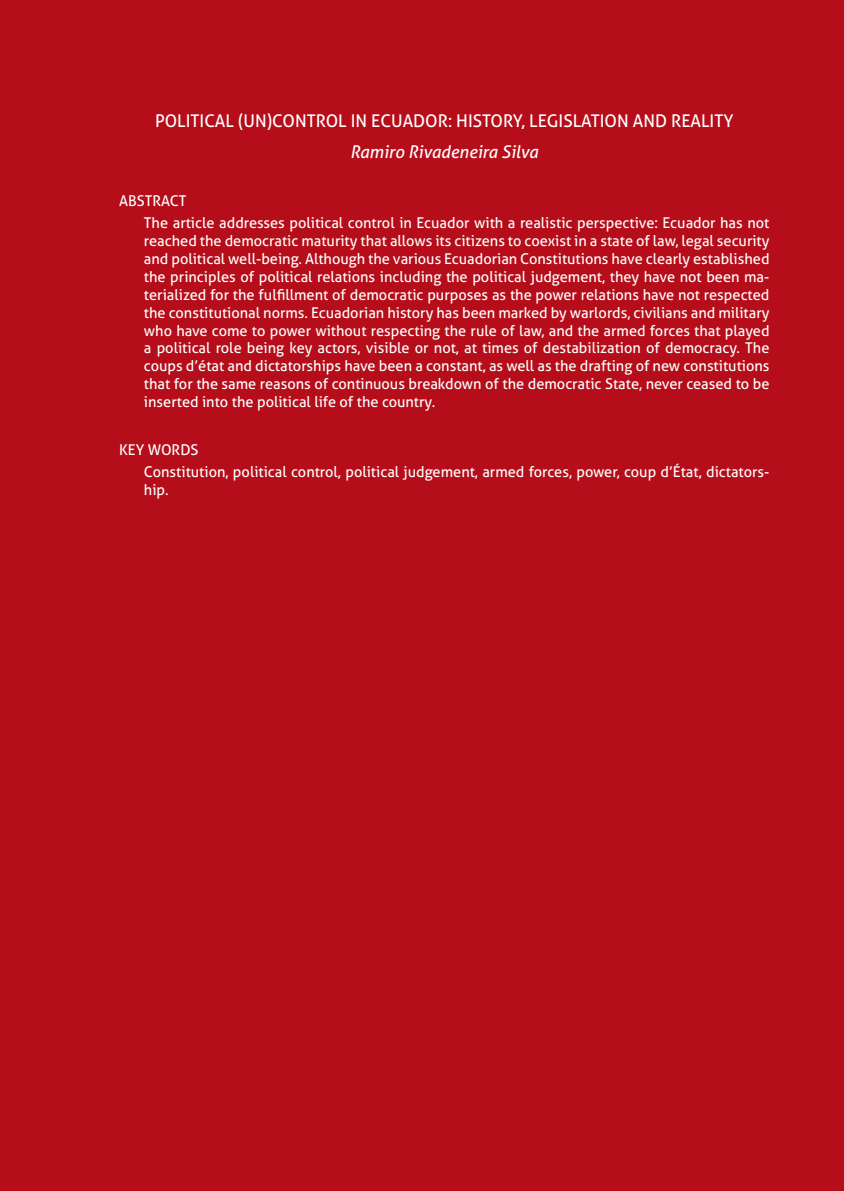
<style>
.page{position:relative;width:844px;height:1191px;background:#fff}
.page>*{position:absolute;margin:0;border:0;box-sizing:border-box;transform-origin:0 0}
.Resumen_título_inglé{font:17.5px "Aller";color:#fff}
.Resumen_autor{font:italic 17.5px "Aller";color:#fff}
.Resumen_texto{font:14.88px/17.8px "Aller";color:#fff;text-align:justify}
.Resumen_titular{font:14.88px "Aller";color:#fff}
</style>
<div class="page">
<div style="left:0;top:0;width:843px;height:1191px;background:#b50e1a"></div>
<p class="Resumen_título_inglé" style="left:155px;top:110px;width:580px">POLITICAL (UN)CONTROL IN ECUADOR: HISTORY, LEGISLATION AND REALITY</p>
<p class="Resumen_autor" style="left:350px;top:141px;width:190px">Ramiro Rivadeneira Silva</p>
<p class="Resumen_titular" style="left:119px;top:191px;width:69px">ABSTRACT</p>
<p class="Resumen_texto" style="left:144px;top:214px;width:627px">The article addresses political control in Ecuador with a realistic perspective: Ecuador has not reached the democratic maturity that allows its citizens to coexist in a state of law, legal security and political well-being. Although the various Ecuadorian Constitutions have clearly established the principles of political relations including the political judgement, they have not been ma&shy;terialized for the fulfillment of democratic purposes as the power relations have not respected the constitutional norms. Ecuadorian history has been marked by warlords, civilians and military who have come to power without respecting the rule of law, and the armed forces that played a political role being key actors, visible or not, at times of destabilization of democracy. The coups d’état and dictatorships have been a constant, as well as the drafting of new constitutions that for the same reasons of continuous breakdown of the democratic State, never ceased to be inserted into the political life of the country.</p>
<p class="Resumen_titular" style="left:119px;top:440px;width:81px">KEY WORDS</p>
<p class="Resumen_texto" style="left:144px;top:463px;width:627px">Constitution, political control, political judgement, armed forces, power, coup d’État, dictators&shy;hip.</p>
</div>
